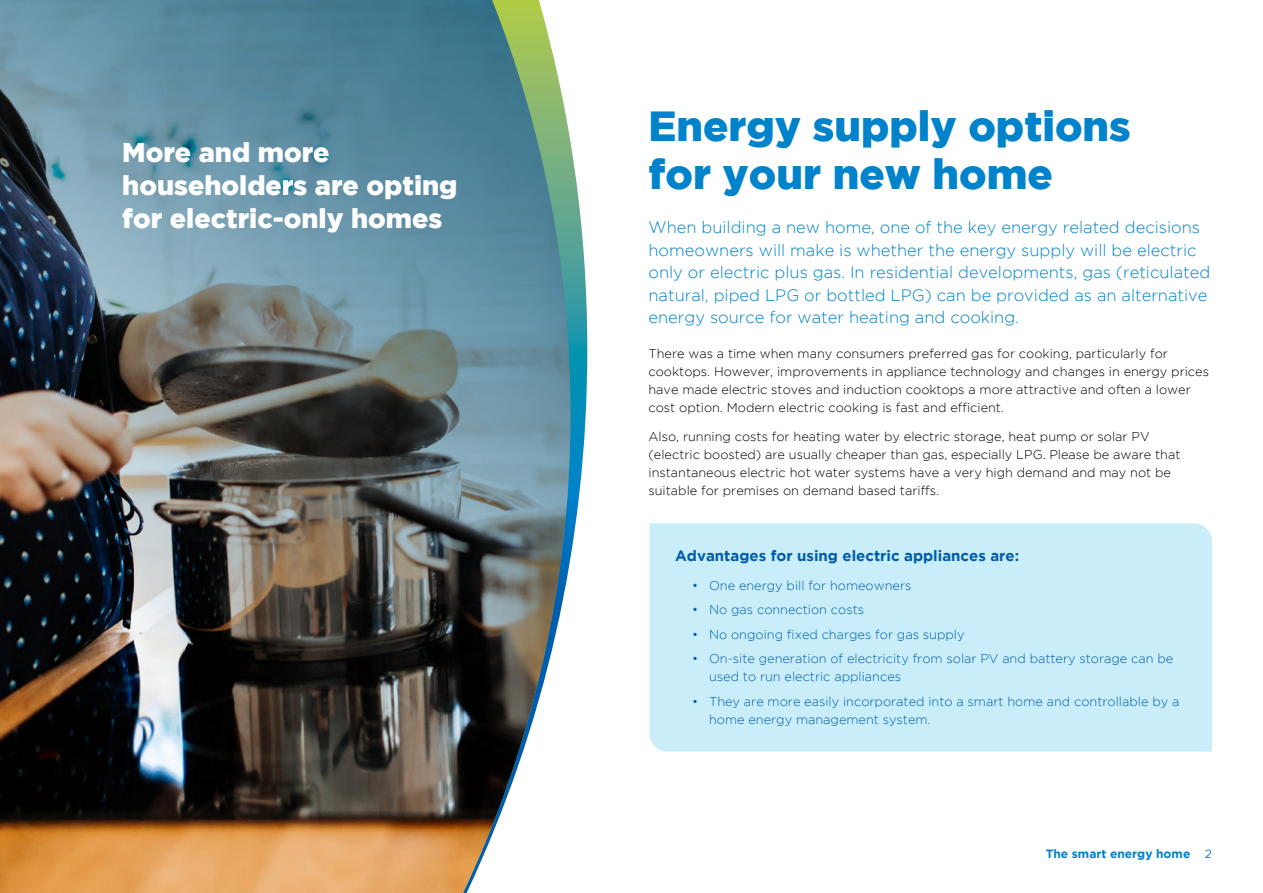
<style>
.page{position:relative;width:1263px;height:893px;background:#fff}
.page>*{position:absolute;margin:0;border:0;box-sizing:border-box;transform-origin:0 0}
.t1{font:900 42px/48px "Gotham";color:#0083ca}
.t2{font:900 27px/33px "Gotham";color:#fff}
.t3{font:300 16.5px/22.5px "Gotham";color:#0083ca}
.t4{font:700 15px "Gotham";color:#015dab}
.t5{font:300 12.75px/18px "Gotham";color:#000}
.t6{font:300 12.75px/18px "Gotham";color:#015dab}
.t7{font:700 12px "Gotham";color:#0083ca}
.s1{font-weight:400}
</style>
<div class="page">
<svg style="left:571px;top:146px;width:16px;height:408px"></svg>
<img style="left:0;top:0;width:571px;height:893px">
<div style="left:649px;top:523px;width:563px;height:229px;background:#c9eef9"></div>
<h2 class="t2" style="left:122px;top:135px;width:337px">More and more householders are opting for electric-only homes</h2>
<h1 class="t1" style="left:648px;top:101px;width:484px">Energy supply options for your new home</h1>
<p class="t3" style="left:648px;top:216px;width:563px">When building a new home, one of the key energy related decisions homeowners will make is whether the energy supply will be electric only or electric plus gas. In residential developments, gas (reticulated natural, piped LPG or bottled LPG) can be provided as an alternative energy source for water heating and cooking.</p>
<p class="t5" style="left:648px;top:344px;width:562px">There was a time when many consumers preferred gas for cooking, particularly for cooktops. However, improvements in appliance technology and changes in energy prices have made electric stoves and induction cooktops a more attractive and often a lower cost option. Modern electric cooking is fast and efficient.</p>
<p class="t5" style="left:648px;top:427px;width:533px">Also, running costs for heating water by electric storage, heat pump or solar PV (electric boosted) are usually cheaper than gas, especially LPG. Please be aware that instantaneous electric hot water systems have a very high demand and may not be suitable for premises on demand based tariffs.</p>
<p class="t4" style="left:675px;top:547px;width:346px">Advantages for using electric appliances are:</p>
<p class="t6" style="left:692px;top:576px;width:221px">• One energy bill for homeowners</p>
<p class="t6" style="left:692px;top:601px;width:174px">• No gas connection costs</p>
<p class="t6" style="left:692px;top:625px;width:274px">• No ongoing fixed charges for gas supply</p>
<p class="t6" style="left:709px;top:649px;width:466px;text-indent:-17px">• On-site generation of electricity from solar PV and battery storage can be used to run electric appliances</p>
<p class="t6" style="left:709px;top:692px;width:472px;text-indent:-17px">• They are more easily incorporated into a smart home and controllable by a home energy management system.</p>
<p class="t7" style="left:1046px;top:847px;width:168px">The smart energy home <span class="s1">2</span></p>
</div>
